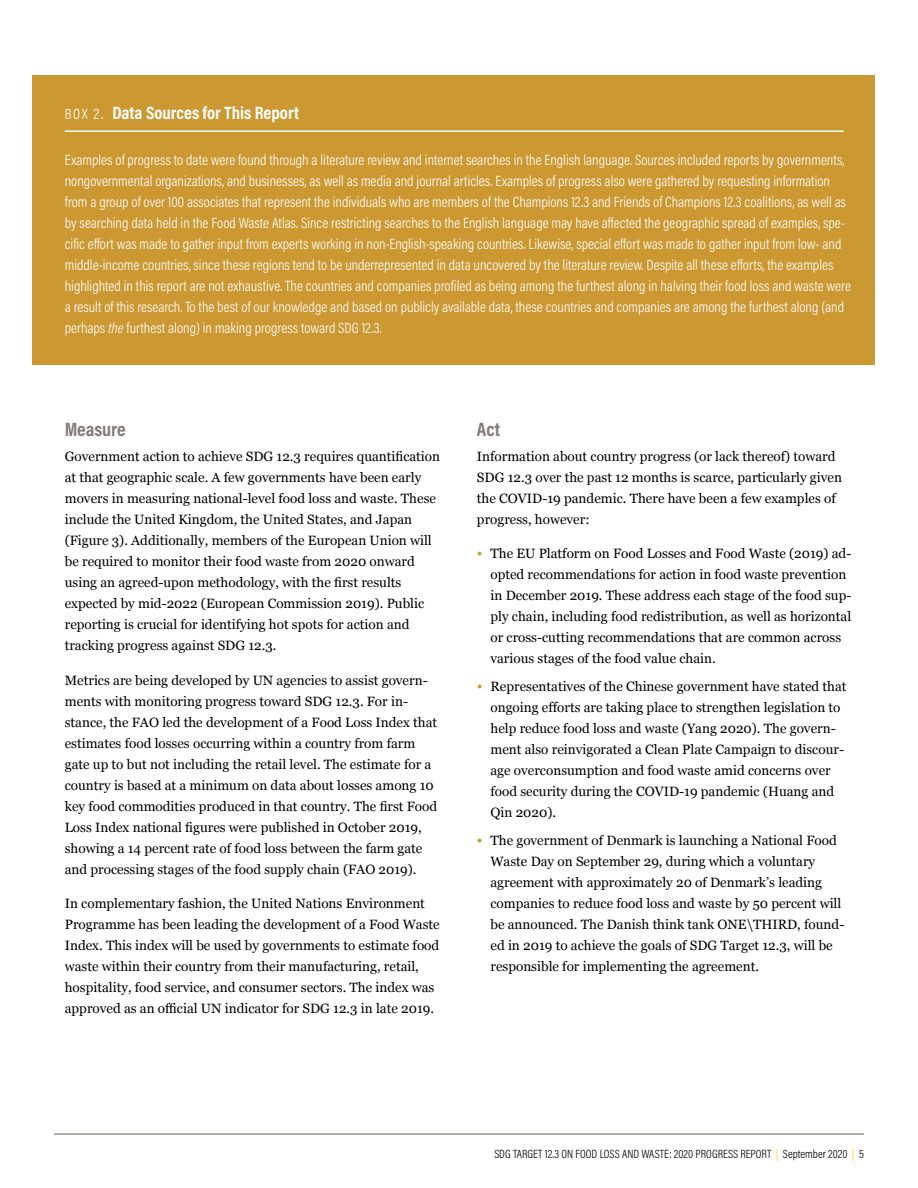
<style>
.page{position:relative;width:918px;height:1188px;background:#fff}
.page>*{position:absolute;margin:0;border:0;box-sizing:border-box;transform-origin:0 0}
.t1{font:700 19.5px "Acumin Pro Cond";color:#827c7a}
.t2{font:700 18px "Acumin Pro Cond";color:#fff}
.t3{font:300 15px/21px "Acumin Pro Cond";color:#fff}
.t4{font:13.5px/21px "Georgia";color:#000}
.t5{font:300 12px "Acumin Pro Cond";color:#000}
.s1{font-weight:300;font-size:15px}
.s2{font-style:italic}
.s3{font-size:15px;color:#cb9831}
.s4{color:#ffc40c}
</style>
<div class="page">
<hr style="left:54px;top:1134px;width:810px;height:1px;background:#94948b">
<div style="left:32px;top:76px;width:843px;height:289px;background:#cb9831"></div>
<hr style="left:65px;top:130px;width:778px;height:2px;background:#fff">
<h2 class="t2" style="left:65px;top:101px;width:236px"><span class="s1">BOX 2.</span> Data Sources for This Report</h2>
<p class="t3" style="left:65px;top:149px;width:788px">Examples of progress to date were found through a literature review and internet searches in the English language. Sources included reports by governments, nongovernmental organizations, and businesses, as well as media and journal articles. Examples of progress also were gathered by requesting information from a group of over 100 associates that represent the individuals who are members of the Champions 12.3 and Friends of Champions 12.3 coalitions, as well as by searching data held in the Food Waste Atlas. Since restricting searches to the English language may have affected the geographic spread of examples, spe&shy;cific effort was made to gather input from experts working in non-English-speaking countries. Likewise, special effort was made to gather input from low- and middle-income countries, since these regions tend to be underrepresented in data uncovered by the literature review. Despite all these efforts, the examples highlighted in this report are not exhaustive. The countries and companies profiled as being among the furthest along in halving their food loss and waste were a result of this research. To the best of our knowledge and based on publicly available data, these countries and companies are among the furthest along (and perhaps <span class="s2">the</span> furthest along) in making progress toward SDG 12.3.</p>
<h1 class="t1" style="left:65px;top:416px;width:63px">Measure</h1>
<p class="t4" style="left:65px;top:445px;width:377px">Government action to achieve SDG 12.3 requires quantification at that geographic scale. A few governments have been early movers in measuring national-level food loss and waste. These include the United Kingdom, the United States, and Japan (Figure 3). Additionally, members of the European Union will be required to monitor their food waste from 2020 onward using an agreed-upon methodology, with the first results expected by mid-2022 (European Commission 2019). Public reporting is crucial for identifying hot spots for action and tracking progress against SDG 12.3.</p>
<p class="t4" style="left:65px;top:669px;width:374px">Metrics are being developed by UN agencies to assist govern&shy;ments with monitoring progress toward SDG 12.3. For in&shy;stance, the FAO led the development of a Food Loss Index that estimates food losses occurring within a country from farm gate up to but not including the retail level. The estimate for a country is based at a minimum on data about losses among 10 key food commodities produced in that country. The first Food Loss Index national figures were published in October 2019, showing a 14 percent rate of food loss between the farm gate and processing stages of the food supply chain (FAO 2019).</p>
<p class="t4" style="left:65px;top:892px;width:376px">In complementary fashion, the United Nations Environment Programme has been leading the development of a Food Waste Index. This index will be used by governments to estimate food waste within their country from their manufacturing, retail, hospitality, food service, and consumer sectors. The index was approved as an official UN indicator for SDG 12.3 in late 2019.</p>
<h1 class="t1" style="left:477px;top:416px;width:25px">Act</h1>
<p class="t4" style="left:477px;top:445px;width:367px">Information about country progress (or lack thereof) toward SDG 12.3 over the past 12 months is scarce, particularly given the COVID-19 pandemic. There have been a few examples of progress, however:</p>
<p class="t4" style="left:490px;top:543px;width:363px;text-indent:-14px"><span class="s3">•</span> The EU Platform on Food Losses and Food Waste (2019) ad&shy;opted recommendations for action in food waste prevention in December 2019. These address each stage of the food sup&shy;ply chain, including food redistribution, as well as horizontal or cross-cutting recommendations that are common across various stages of the food value chain.</p>
<p class="t4" style="left:490px;top:675px;width:358px;text-indent:-14px"><span class="s3">•</span> Representatives of the Chinese government have stated that ongoing efforts are taking place to strengthen legislation to help reduce food loss and waste (Yang 2020). The govern&shy;ment also reinvigorated a Clean Plate Campaign to discour&shy;age overconsumption and food waste amid concerns over food security during the COVID-19 pandemic (Huang and Qin 2020).</p>
<p class="t4" style="left:490px;top:829px;width:355px;text-indent:-14px"><span class="s3">•</span> The government of Denmark is launching a National Food Waste Day on September 29, during which a voluntary agreement with approximately 20 of Denmark’s leading companies to reduce food loss and waste by 50 percent will be announced. The Danish think tank ONE\THIRD, found&shy;ed in 2019 to achieve the goals of SDG Target 12.3, will be responsible for implementing the agreement.</p>
<p class="t5" style="left:494px;top:1146px;width:371px">SDG TARGET 12.3 ON FOOD LOSS AND WASTE: 2020 PROGRESS REPORT <span class="s4">|</span> September 2020 <span class="s4">|</span> 5</p>
</div>
